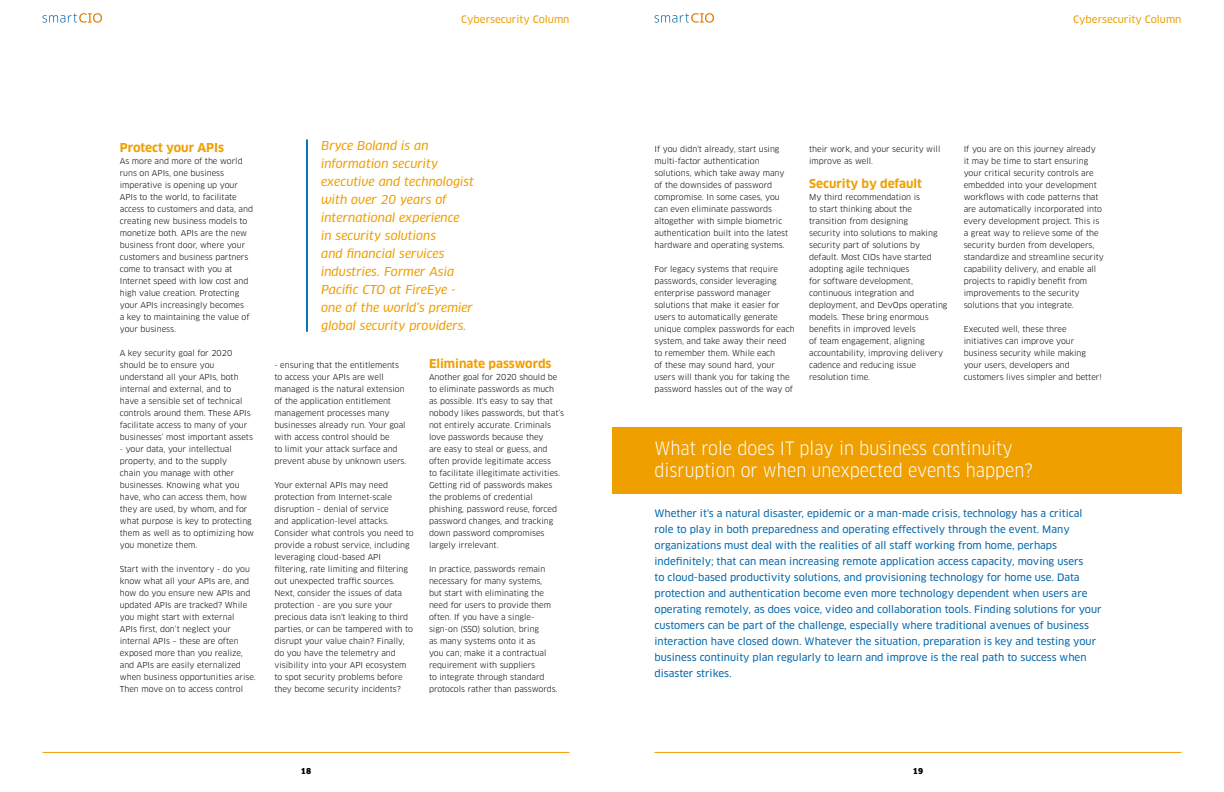
<style>
.page{position:relative;width:1224px;height:792px;background:#fff}
.page>*{position:absolute;margin:0;border:0;box-sizing:border-box;transform-origin:0 0}
.t1{font:18px/21.6px "Clan Pro Narr";color:#fff}
.t2{font:italic 12px/18px "Clan Pro News";color:#ef9f00}
.t3{font:700 12px "Clan Pro";color:#ef9f00}
.t4{font:10px/16px "Clan Pro News";color:#0066ab}
.t5{font:10px "Clan Pro News";color:#ef9f00}
.t6{font:8px/12px "Clan Pro";color:#000}
.t7{font:900 8px "Clan Pro";color:#000}
</style>
<div class="page">
<hr style="left:43px;top:752px;width:526px;height:1px;background:#ef9f00">
<hr style="left:655px;top:752px;width:526px;height:1px;background:#ef9f00">
<svg style="left:43px;top:13px;width:59px;height:10px"></svg>
<svg style="left:655px;top:13px;width:59px;height:10px"></svg>
<hr style="left:306px;top:139px;width:2px;height:193px;background:#0d73ba">
<div style="left:612px;top:428px;width:569px;height:66px;background:#ef9f00"></div>
<p class="t5" style="left:461px;top:13px;width:110px">Cybersecurity Column</p>
<p class="t5" style="left:1073px;top:13px;width:110px">Cybersecurity Column</p>
<h2 class="t3" style="left:120px;top:140px;width:106px">Protect your APIs</h2>
<p class="t6" style="left:120px;top:155px;width:135px">As more and more of the world runs on APIs, one business imperative is opening up your<br>APIs to the world, to facilitate access to customers and data, and creating new business models to monetize both. APIs are the new business front door, where your customers and business partners come to transact with you at<br>Internet speed with low cost and high value creation. Protecting your APIs increasingly becomes<br>a key to maintaining the value of your business.</p>
<p class="t6" style="left:120px;top:347px;width:135px">A key security goal for 2020 should be to ensure you understand all your APIs, both internal and external, and to<br>have a sensible set of technical controls around them. These APIs facilitate access to many of your businesses’ most important assets</p>
<p class="t6" style="left:120px;top:443px;width:136px">- your data, your intellectual property, and to the supply<br>chain you manage with other businesses. Knowing what you have, who can access them, how they are used, by whom, and for what purpose is key to protecting them as well as to optimizing how you monetize them.</p>
<p class="t6" style="left:120px;top:563px;width:137px">Start with the inventory - do you know what all your APIs are, and how do you ensure new APIs and updated APIs are tracked? While you might start with external<br>APIs first, don’t neglect your internal APIs – these are often exposed more than you realize, and APIs are easily eternalized when business opportunities arise.<br>Then move on to access control</p>
<p class="t2" style="left:321px;top:137px;width:154px">Bryce Boland is an information security executive and technologist with over 20 years of international experience<br>in security solutions<br>and financial services industries. Former Asia<br>Pacific CTO at FireEye - one of the world’s premier global security providers.</p>
<p class="t6" style="left:274px;top:359px;width:134px">- ensuring that the entitlements to access your APIs are well managed is the natural extension of the application entitlement management processes many businesses already run. Your goal with access control should be<br>to limit your attack surface and prevent abuse by unknown users.</p>
<p class="t6" style="left:274px;top:479px;width:141px">Your external APIs may need protection from Internet-scale disruption – denial of service<br>and application-level attacks.<br>Consider what controls you need to provide a robust service, including leveraging cloud-based API filtering, rate limiting and filtering out unexpected traffic sources.<br>Next, consider the issues of data protection - are you sure your precious data isn't leaking to third parties, or can be tampered with to disrupt your value chain? Finally, do you have the telemetry and visibility into your API ecosystem to spot security problems before they become security incidents?</p>
<h2 class="t3" style="left:429px;top:356px;width:124px">Eliminate passwords</h2>
<p class="t6" style="left:429px;top:371px;width:137px">Another goal for 2020 should be to eliminate passwords as much as possible. It's easy to say that nobody likes passwords, but that’s not entirely accurate. Criminals love passwords because they<br>are easy to steal or guess, and often provide legitimate access<br>to facilitate illegitimate activities.<br>Getting rid of passwords makes the problems of credential phishing, password reuse, forced password changes, and tracking down password compromises largely irrelevant.</p>
<p class="t6" style="left:429px;top:563px;width:130px">In practice, passwords remain necessary for many systems,<br>but start with eliminating the need for users to provide them often. If you have a single&shy;sign-on (SSO) solution, bring<br>as many systems onto it as<br>you can; make it a contractual requirement with suppliers<br>to integrate through standard protocols rather than passwords.</p>
<p class="t6" style="left:655px;top:143px;width:135px">If you didn't already, start using multi-factor authentication solutions, which take away many of the downsides of password compromise. In some cases, you can even eliminate passwords altogether with simple biometric authentication built into the latest hardware and operating systems.</p>
<p class="t6" style="left:655px;top:263px;width:142px">For legacy systems that require passwords, consider leveraging enterprise password manager solutions that make it easier for users to automatically generate unique complex passwords for each system, and take away their need to remember them. While each<br>of these may sound hard, your users will thank you for taking the password hassles out of the way of</p>
<p class="t6" style="left:809px;top:143px;width:133px">their work, and your security will improve as well.</p>
<h2 class="t3" style="left:809px;top:176px;width:115px">Security by default</h2>
<p class="t6" style="left:809px;top:191px;width:140px">My third recommendation is<br>to start thinking about the transition from designing<br>security into solutions to making security part of solutions by default. Most CIOs have started adopting agile techniques<br>for software development, continuous integration and deployment, and DevOps operating models. These bring enormous benefits in improved levels<br>of team engagement, aligning accountability, improving delivery cadence and reducing issue resolution time.</p>
<p class="t6" style="left:964px;top:143px;width:142px">If you are on this journey already<br>it may be time to start ensuring your critical security controls are embedded into your development workflows with code patterns that are automatically incorporated into every development project. This is a great way to relieve some of the security burden from developers, standardize and streamline security capability delivery, and enable all projects to rapidly benefit from improvements to the security solutions that you integrate.</p>
<p class="t6" style="left:964px;top:323px;width:140px">Executed well, these three initiatives can improve your business security while making your users, developers and customers lives simpler and better!</p>
<h1 class="t1" style="left:655px;top:438px;width:380px">What role does IT play in business continuity disruption or when unexpected events happen?</h1>
<p class="t4" style="left:655px;top:505px;width:449px">Whether it's a natural disaster, epidemic or a man-made crisis, technology has a critical role to play in both preparedness and operating effectively through the event. Many organizations must deal with the realities of all staff working from home, perhaps indefinitely; that can mean increasing remote application access capacity, moving users<br>to cloud-based productivity solutions, and provisioning technology for home use. Data protection and authentication become even more technology dependent when users are operating remotely, as does voice, video and collaboration tools. Finding solutions for your customers can be part of the challenge, especially where traditional avenues of business interaction have closed down. Whatever the situation, preparation is key and testing your business continuity plan regularly to learn and improve is the real path to success when disaster strikes.</p>
<p class="t7" style="left:301px;top:766px;width:12px">18</p>
<p class="t7" style="left:913px;top:766px;width:12px">19</p>
</div>
